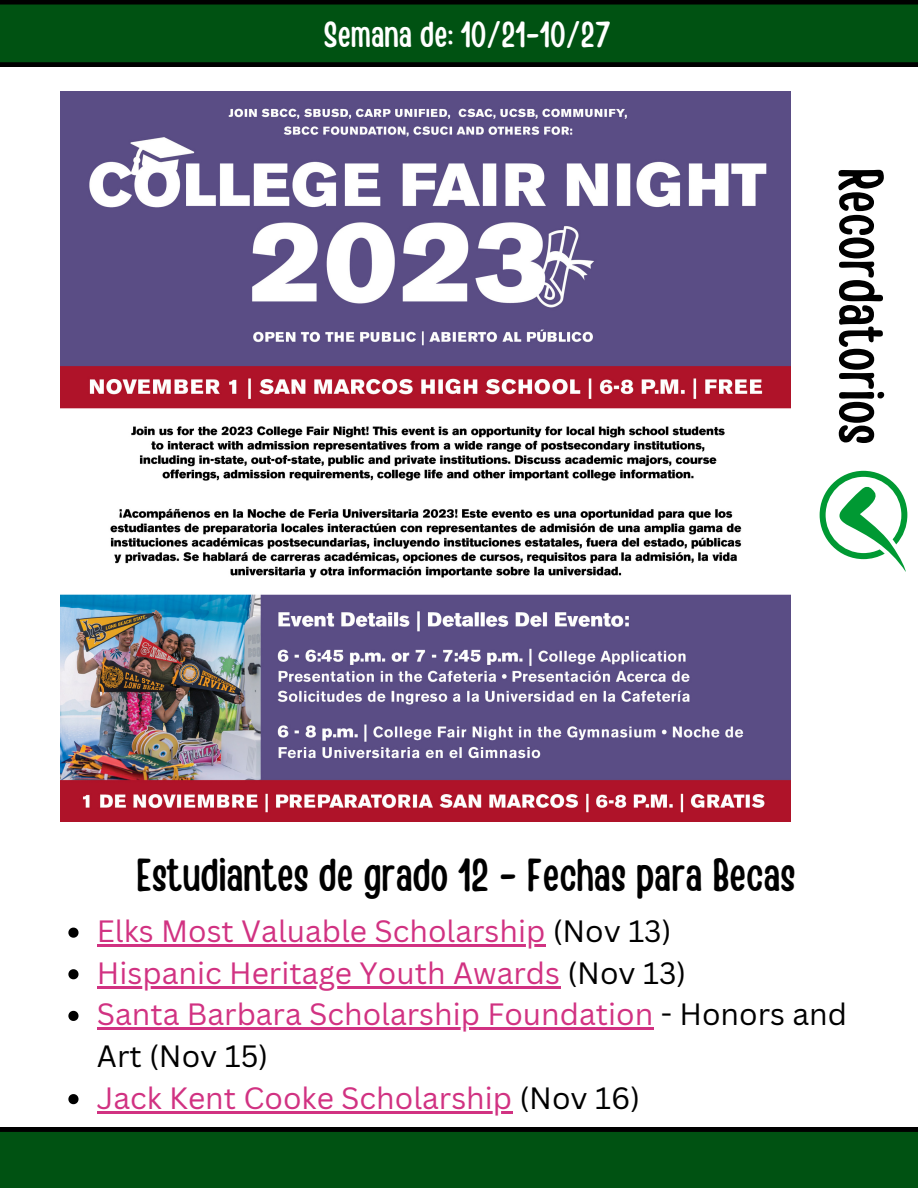
<style>
.page{position:relative;width:918px;height:1188px;background:#fff}
.page>*{position:absolute;margin:0;border:0;box-sizing:border-box;transform-origin:0 0}
.t1{font:62.4px "Handy Casual Condensed";color:#000}
.t2{font:45.9px "Handy Casual Condensed";color:#000}
.t3{font:36px "Handy Casual Condensed";color:#fff}
.t4{font:30px/41.7px "Canva Sans";color:#d13282}
.s1{color:#000}
</style>
<div class="page">
<svg style="left:0;top:1127px;width:918px;height:61px;background:#004b10"></svg>
<svg style="left:0;top:0;width:918px;height:66px;background:#00470f"></svg>
<svg style="left:820px;top:471px;width:87px;height:101px"></svg>
<img style="left:61px;top:92px;width:730px;height:730px">
<svg style="left:68px;top:928px;width:11px;height:10px"></svg>
<hr style="left:97px;top:944px;width:448px;height:3px;background:#d13282">
<svg style="left:68px;top:969px;width:11px;height:10px"></svg>
<hr style="left:97px;top:986px;width:463px;height:2px;background:#d13282">
<svg style="left:68px;top:1011px;width:11px;height:10px"></svg>
<hr style="left:97px;top:1028px;width:556px;height:2px;background:#d13282">
<svg style="left:68px;top:1094px;width:11px;height:10px"></svg>
<hr style="left:97px;top:1111px;width:415px;height:2px;background:#d13282">
<p class="t3" style="left:324px;top:11px;width:288px">Semana de: 10/21-10/27</p>
<p class="t1" style="left:901px;top:168px;width:278px;rotate:90deg">Recordatorios</p>
<p class="t2" style="left:137px;top:845px;width:660px">Estudiantes de grado 12 - Fechas para Becas</p>
<p class="t4" style="left:97px;top:910px;width:576px">Elks Most Valuable Scholarship <span class="s1">(Nov 13)</span></p>
<p class="t4" style="left:97px;top:951px;width:591px">Hispanic Heritage Youth Awards <span class="s1">(Nov 13)</span></p>
<p class="t4" style="left:97px;top:993px;width:752px">Santa Barbara Scholarship Foundation <span class="s1">- Honors and<br>Art (Nov 15)</span></p>
<p class="t4" style="left:97px;top:1076px;width:545px">Jack Kent Cooke Scholarship <span class="s1">(Nov 16)</span></p>
</div>
